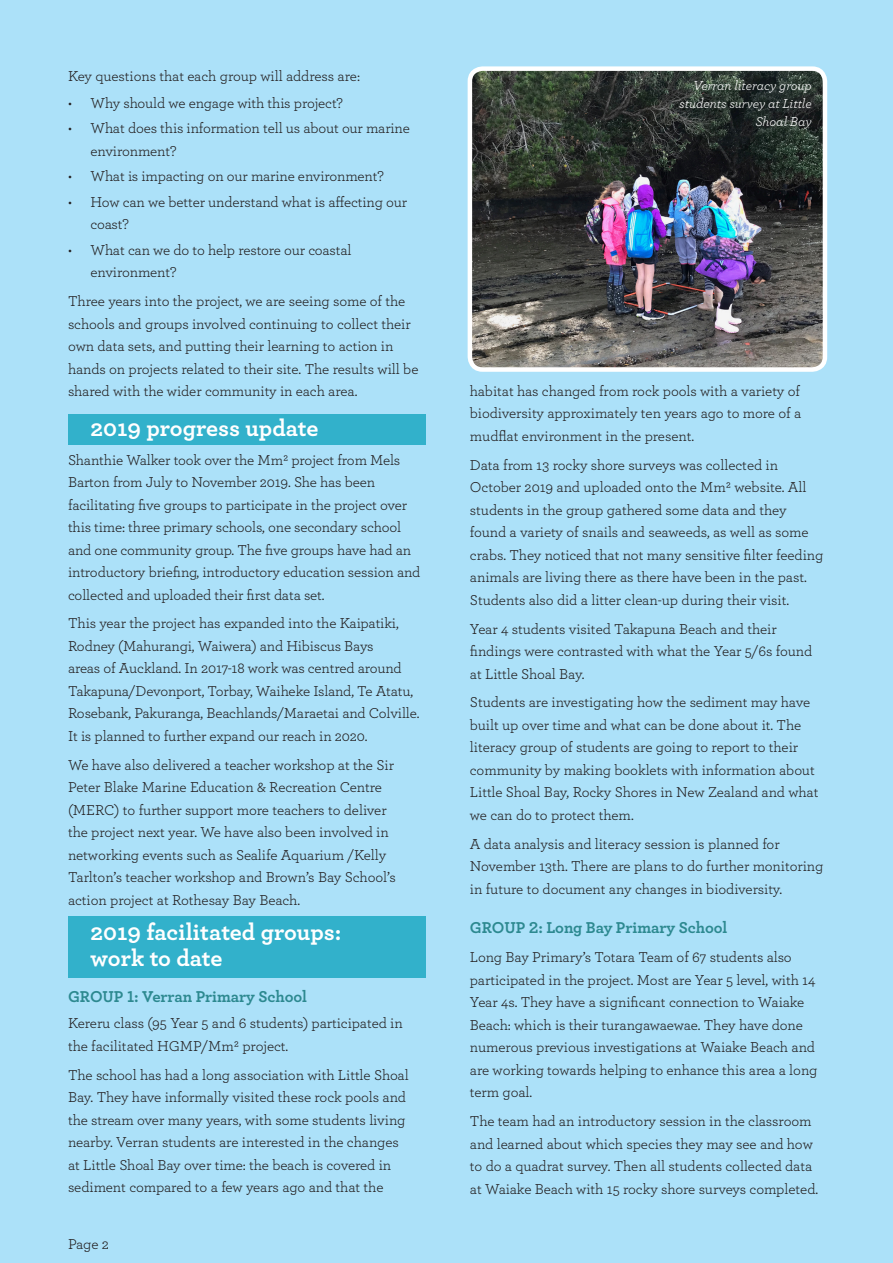
<style>
.page{position:relative;width:893px;height:1263px;background:#ace1f9}
.page>*{position:absolute;margin:0;border:0;box-sizing:border-box;transform-origin:0 0}
.sub_heading{font:700 24px "Archer";color:#fff}
.second_heading{font:700 16.5px "Archer";letter-spacing:-.005em;color:#2d8990}
.body_text{font:15px/22.5px "Archer";letter-spacing:-.005em;color:#231f20}
.bullets{font:15px/22.5px "Archer";letter-spacing:-.01em;color:#231f20}
.t1{font:italic 13.5px/18px "Archer";letter-spacing:-.005em;color:#fff;text-align:right}
</style>
<div class="page">
<div style="left:68px;top:916px;width:357px;height:61px;background:#32b1cb"></div>
<div style="left:68px;top:415px;width:357px;height:29px;background:#32b1cb"></div>
<img style="left:473px;top:71px;width:349px;height:296px">
<div style="left:468px;top:66px;width:359px;height:306px;border:4px solid #fff;border-radius:13px"></div>
<p class="body_text" style="left:68px;top:64px;width:294px">Key questions that each group will address are:</p>
<p class="bullets" style="left:68px;top:91px;width:276px">• Why should we engage with this project?</p>
<p class="bullets" style="left:91px;top:116px;width:321px;text-indent:-22px">• What does this information tell us about our marine environment?</p>
<p class="bullets" style="left:68px;top:164px;width:317px">• What is impacting on our marine environment?</p>
<p class="bullets" style="left:91px;top:190px;width:318px;text-indent:-22px">• How can we better understand what is affecting our coast?</p>
<p class="bullets" style="left:91px;top:238px;width:262px;text-indent:-22px">• What can we do to help restore our coastal environment?</p>
<p class="body_text" style="left:68px;top:289px;width:352px">Three years into the project, we are seeing some of the schools and groups involved continuing to collect their own data sets, and putting their learning to action in hands on projects related to their site. The results will be shared with the wider community in each area.</p>
<p class="sub_heading" style="left:91px;top:409px;width:229px">2019 progress update</p>
<p class="body_text" style="left:68px;top:448px;width:354px">Shanthie Walker took over the Mm2 project from Mels Barton from July to November 2019. She has been facilitating five groups to participate in the project over this time: three primary schools, one secondary school and one community group. The five groups have had an introductory briefing, introductory education session and collected and uploaded their first data set.</p>
<p class="body_text" style="left:68px;top:611px;width:353px">This year the project has expanded into the Kaipatiki, Rodney (Mahurangi, Waiwera) and Hibiscus Bays<br>areas of Auckland. In 2017-18 work was centred around Takapuna/Devonport, Torbay, Waiheke Island, Te Atatu, Rosebank, Pakuranga, Beachlands/Maraetai and Colville.<br>It is planned to further expand our reach in 2020.</p>
<p class="body_text" style="left:68px;top:753px;width:329px">We have also delivered a teacher workshop at the Sir Peter Blake Marine Education &amp; Recreation Centre (MERC) to further support more teachers to deliver the project next year. We have also been involved in networking events such as Sealife Aquarium /Kelly Tarlton’s teacher workshop and Brown’s Bay School’s action project at Rothesay Bay Beach.</p>
<p class="sub_heading" style="left:91px;top:913px;width:252px">2019 facilitated groups:</p>
<p class="sub_heading" style="left:91px;top:939px;width:133px">work to date</p>
<p class="second_heading" style="left:68px;top:983px;width:241px">GROUP 1: Verran Primary School</p>
<p class="body_text" style="left:68px;top:1011px;width:336px">Kereru class (95 Year 5 and 6 students) participated in the facilitated HGMP/Mm2 project.</p>
<p class="body_text" style="left:68px;top:1063px;width:342px">The school has had a long association with Little Shoal Bay. They have informally visited these rock pools and the stream over many years, with some students living nearby. Verran students are interested in the changes at Little Shoal Bay over time: the beach is covered in sediment compared to a few years ago and that the</p>
<p class="body_text" style="left:68px;top:1232px;width:42px">Page 2</p>
<p class="t1" style="left:679px;top:76px;width:134px">Verran literacy group students survey at Little<br>Shoal Bay</p>
<p class="body_text" style="left:470px;top:379px;width:333px;text-align:justify">habitat has changed from rock pools with a variety of biodiversity approximately ten years ago to more of a mudflat environment in the present.</p>
<p class="body_text" style="left:470px;top:453px;width:355px">Data from 13 rocky shore surveys was collected in October 2019 and uploaded onto the Mm2 website. All students in the group gathered some data and they found a variety of snails and seaweeds, as well as some crabs. They noticed that not many sensitive filter feeding animals are living there as there have been in the past.<br>Students also did a litter clean-up during their visit.</p>
<p class="body_text" style="left:470px;top:617px;width:344px">Year 4 students visited Takapuna Beach and their findings were contrasted with what the Year 5/6s found at Little Shoal Bay.</p>
<p class="body_text" style="left:470px;top:690px;width:350px">Students are investigating how the sediment may have built up over time and what can be done about it. The literacy group of students are going to report to their community by making booklets with information about Little Shoal Bay, Rocky Shores in New Zealand and what we can do to protect them.</p>
<p class="body_text" style="left:470px;top:832px;width:355px">A data analysis and literacy session is planned for<br>November 13th. There are plans to do further monitoring in future to document any changes in biodiversity.</p>
<p class="second_heading" style="left:470px;top:915px;width:259px">GROUP 2: Long Bay Primary School</p>
<p class="body_text" style="left:470px;top:945px;width:349px">Long Bay Primary’s Totara Team of 67 students also participated in the project. Most are Year 5 level, with 14<br>Year 4s. They have a significant connection to Waiake Beach: which is their turangawaewae. They have done numerous previous investigations at Waiake Beach and are working towards helping to enhance this area a long term goal.</p>
<p class="body_text" style="left:470px;top:1109px;width:350px">The team had an introductory session in the classroom and learned about which species they may see and how to do a quadrat survey. Then all students collected data at Waiake Beach with 15 rocky shore surveys completed.</p>
</div>
